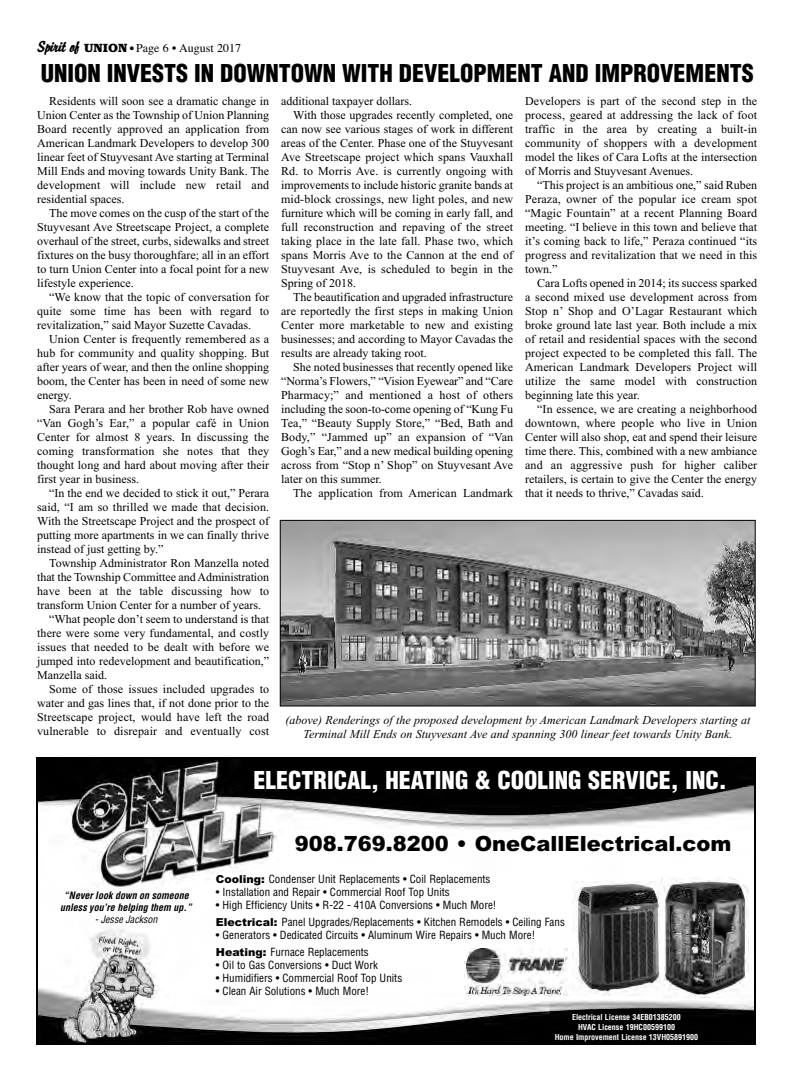
<style>
.page{position:relative;width:792px;height:1080px;background:#fff}
.page>*{position:absolute;margin:0;border:0;box-sizing:border-box;transform-origin:0 0}
.t1{font:900 condensed 24px "Helvetica";color:#000}
.t2{font:900 condensed 24px "Helvetica";color:#fff}
.t3{font:900 21px "Arial";color:#000}
.t4{font:12px/14px "Times New Roman";color:#000;text-align:justify}
.t5{font:italic 12px/14px "Times New Roman";color:#000;text-align:center}
.t6{font:12px "Times";color:#000}
.t7{font:condensed 11px/17px "Helvetica";color:#000}
.t8{font:italic 700 condensed 10px/12px "Helvetica";color:#000;text-align:center}
.t9{font:italic condensed 10px "Helvetica";color:#000}
.t10{font:700 condensed 8px/10px "Helvetica";color:#fff;text-align:center}
.s1{font-family:"Brisk Extended";font-weight:700;font-style:italic;font-size:14px}
.s2{font-family:"Bookman";font-weight:700}
.s3{font-family:"Futura";font-weight:700;font-stretch:condensed;font-size:10px}
.s4{font-family:"Arial";font-weight:900;font-stretch:normal}
</style>
<div class="page">
<img style="left:39px;top:760px;width:714px;height:282px">
<div style="left:36px;top:757px;width:720px;height:288px;border:2px solid #000"></div>
<img style="left:573px;top:882px;width:88px;height:114px">
<img style="left:661px;top:877px;width:88px;height:120px">
<img style="left:464px;top:949px;width:104px;height:46px">
<img style="left:282px;top:522px;width:472px;height:182px">
<div style="left:280px;top:520px;width:476px;height:186px;border:1px solid #000"></div>
<p class="t6" style="left:38px;top:41px;width:205px"><span class="s1">Spirit of</span> <span class="s2">UNION</span> <span class="s3">•</span> Page 6 • August 2017</p>
<h1 class="t1" style="left:41px;top:59px;width:714px">UNION INVESTS IN DOWNTOWN WITH DEVELOPMENT AND IMPROVEMENTS</h1>
<p class="t4" style="left:37px;top:93px;width:234px;text-indent:12px">Residents will soon see a dramatic change in Union Center as the Township of Union Planning Board recently approved an application from American Landmark Developers to develop 300 linear feet of Stuyvesant Ave starting at Terminal Mill Ends and moving towards Unity Bank. The development will include new retail and residential spaces.</p>
<p class="t4" style="left:37px;top:205px;width:234px;text-indent:12px">The move comes on the cusp of the start of the Stuyvesant Ave Streetscape Project, a complete overhaul of the street, curbs, sidewalks and street fixtures on the busy thoroughfare; all in an effort to turn Union Center into a focal point for a new lifestyle experience.</p>
<p class="t4" style="left:37px;top:289px;width:233px;text-indent:12px">“We know that the topic of conversation for quite some time has been with regard to revitalization,” said Mayor Suzette Cavadas.</p>
<p class="t4" style="left:37px;top:331px;width:234px;text-indent:12px">Union Center is frequently remembered as a hub for community and quality shopping. But after years of wear, and then the online shopping boom, the Center has been in need of some new energy.</p>
<p class="t4" style="left:37px;top:401px;width:234px;text-indent:12px">Sara Perara and her brother Rob have owned “Van Gogh’s Ear,” a popular café in Union Center for almost 8 years. In discussing the coming transformation she notes that they thought long and hard about moving after their first year in business.</p>
<p class="t4" style="left:37px;top:485px;width:234px;text-indent:12px">“In the end we decided to stick it out,” Perara said, “I am so thrilled we made that decision.<br>With the Streetscape Project and the prospect of putting more apartments in we can finally thrive instead of just getting by.”</p>
<p class="t4" style="left:49px;top:555px;width:222px">Township Administrator Ron Manzella noted</p>
<p class="t4" style="left:37px;top:570px;width:233px">that the Township Committee and Administration</p>
<p class="t4" style="left:37px;top:584px;width:233px">have been at the table discussing how to</p>
<p class="t4" style="left:37px;top:598px;width:225px">transform Union Center for a number of years.</p>
<p class="t4" style="left:49px;top:612px;width:222px">“What people don’t seem to understand is that</p>
<p class="t4" style="left:37px;top:626px;width:233px">there were some very fundamental, and costly</p>
<p class="t4" style="left:37px;top:640px;width:234px">issues that needed to be dealt with before we</p>
<p class="t4" style="left:37px;top:654px;width:234px">jumped into redevelopment and beautification,”</p>
<p class="t4" style="left:37px;top:668px;width:71px">Manzella said.</p>
<p class="t4" style="left:49px;top:682px;width:221px">Some of those issues included upgrades to</p>
<p class="t4" style="left:37px;top:696px;width:234px">water and gas lines that, if not done prior to the</p>
<p class="t4" style="left:37px;top:710px;width:233px">Streetscape project, would have left the road</p>
<p class="t4" style="left:37px;top:724px;width:234px">vulnerable to disrepair and eventually cost</p>
<p class="t4" style="left:281px;top:94px;width:132px">additional taxpayer dollars.</p>
<p class="t4" style="left:293px;top:108px;width:221px">With those upgrades recently completed, one</p>
<p class="t4" style="left:281px;top:122px;width:234px">can now see various stages of work in different</p>
<p class="t4" style="left:281px;top:136px;width:234px">areas of the Center. Phase one of the Stuyvesant</p>
<p class="t4" style="left:281px;top:150px;width:234px">Ave Streetscape project which spans Vauxhall</p>
<p class="t4" style="left:281px;top:164px;width:233px">Rd. to Morris Ave. is currently ongoing with</p>
<p class="t4" style="left:281px;top:178px;width:234px">improvements to include historic granite bands at</p>
<p class="t4" style="left:281px;top:192px;width:233px">mid-block crossings, new light poles, and new</p>
<p class="t4" style="left:281px;top:206px;width:234px">furniture which will be coming in early fall, and</p>
<p class="t4" style="left:281px;top:220px;width:234px">full reconstruction and repaving of the street</p>
<p class="t4" style="left:281px;top:234px;width:233px">taking place in the late fall. Phase two, which</p>
<p class="t4" style="left:281px;top:248px;width:233px">spans Morris Ave to the Cannon at the end of</p>
<p class="t4" style="left:281px;top:262px;width:233px">Stuyvesant Ave, is scheduled to begin in the</p>
<p class="t4" style="left:281px;top:276px;width:76px">Spring of 2018.</p>
<p class="t4" style="left:293px;top:290px;width:222px">The beautification and upgraded infrastructure</p>
<p class="t4" style="left:281px;top:304px;width:233px">are reportedly the first steps in making Union</p>
<p class="t4" style="left:281px;top:318px;width:233px">Center more marketable to new and existing</p>
<p class="t4" style="left:281px;top:332px;width:234px">businesses; and according to Mayor Cavadas the</p>
<p class="t4" style="left:281px;top:346px;width:147px">results are already taking root.</p>
<p class="t4" style="left:293px;top:360px;width:222px">She noted businesses that recently opened like</p>
<p class="t4" style="left:281px;top:374px;width:233px">“Norma’s Flowers,” “Vision Eyewear” and “Care</p>
<p class="t4" style="left:281px;top:388px;width:233px">Pharmacy;” and mentioned a host of others</p>
<p class="t4" style="left:281px;top:402px;width:234px">including the soon-to-come opening of “Kung Fu</p>
<p class="t4" style="left:281px;top:416px;width:233px">Tea,” “Beauty Supply Store,” “Bed, Bath and</p>
<p class="t4" style="left:281px;top:430px;width:233px">Body,” “Jammed up” an expansion of “Van</p>
<p class="t4" style="left:281px;top:444px;width:233px">Gogh’s Ear,” and a new medical building opening</p>
<p class="t4" style="left:281px;top:458px;width:233px">across from “Stop n’ Shop” on Stuyvesant Ave</p>
<p class="t4" style="left:281px;top:472px;width:102px">later on this summer.</p>
<p class="t4" style="left:293px;top:486px;width:221px">The application from American Landmark</p>
<p class="t4" style="left:525px;top:94px;width:234px">Developers is part of the second step in the process, geared at addressing the lack of foot traffic in the area by creating a built-in community of shoppers with a development model the likes of Cara Lofts at the intersection of Morris and Stuyvesant Avenues.</p>
<p class="t4" style="left:525px;top:178px;width:234px;text-indent:12px">“This project is an ambitious one,” said Ruben Peraza, owner of the popular ice cream spot “Magic Fountain” at a recent Planning Board meeting. “I believe in this town and believe that it’s coming back to life,” Peraza continued “its progress and revitalization that we need in this town.”</p>
<p class="t4" style="left:525px;top:276px;width:234px;text-indent:12px">Cara Lofts opened in 2014; its success sparked a second mixed use development across from Stop n’ Shop and O’Lagar Restaurant which broke ground late last year. Both include a mix of retail and residential spaces with the second project expected to be completed this fall. The American Landmark Developers Project will utilize the same model with construction beginning late this year.</p>
<p class="t4" style="left:525px;top:402px;width:234px;text-indent:12px">“In essence, we are creating a neighborhood downtown, where people who live in Union Center will also shop, eat and spend their leisure time there. This, combined with a new ambiance and an aggressive push for higher caliber retailers, is certain to give the Center the energy that it needs to thrive,” Cavadas said.</p>
<p class="t5" style="left:286px;top:713px;width:466px">(above) Renderings of the proposed development by American Landmark Developers starting at<br>Terminal Mill Ends on Stuyvesant Ave and spanning 300 linear feet towards Unity Bank.</p>
<h1 class="t2" style="left:254px;top:767px;width:475px">ELECTRICAL, HEATING &amp; COOLING SERVICE, INC.</h1>
<p class="t8" style="left:60px;top:890px;width:133px">“Never look down on someone unless you’re helping them up.”</p>
<p class="t9" style="left:95px;top:914px;width:64px">- Jesse Jackson</p>
<h2 class="t3" style="left:295px;top:831px;width:438px">908.769.8200 • OneCallElectrical.com</h2>
<p class="t7" style="left:216px;top:871px;width:276px"><span class="s4">Cooling:</span> Condenser Unit Replacements • Coil Replacements</p>
<p class="t7" style="left:216px;top:884px;width:235px">• Installation and Repair • Commercial Roof Top Units</p>
<p class="t7" style="left:216px;top:897px;width:350px">• High Efficiency Units • R-22 - 410A Conversions • Much More!<br><span class="s4">Electrical:</span> Panel Upgrades/Replacements • Kitchen Remodels • Ceiling Fans</p>
<p class="t7" style="left:216px;top:927px;width:321px">• Generators • Dedicated Circuits • Aluminum Wire Repairs • Much More!<br><span class="s4">Heating:</span> Furnace Replacements</p>
<p class="t7" style="left:216px;top:957px;width:164px">• Oil to Gas Conversions • Duct Work</p>
<p class="t7" style="left:216px;top:970px;width:188px">• Humidifiers • Commercial Roof Top Units</p>
<p class="t7" style="left:216px;top:983px;width:155px">• Clean Air Solutions • Much More!</p>
<p class="t10" style="left:555px;top:1012px;width:145px">Electrical License 34EB01385200<br>HVAC License 19HC00599100<br>Home Improvement License 13VH05891900</p>
</div>
